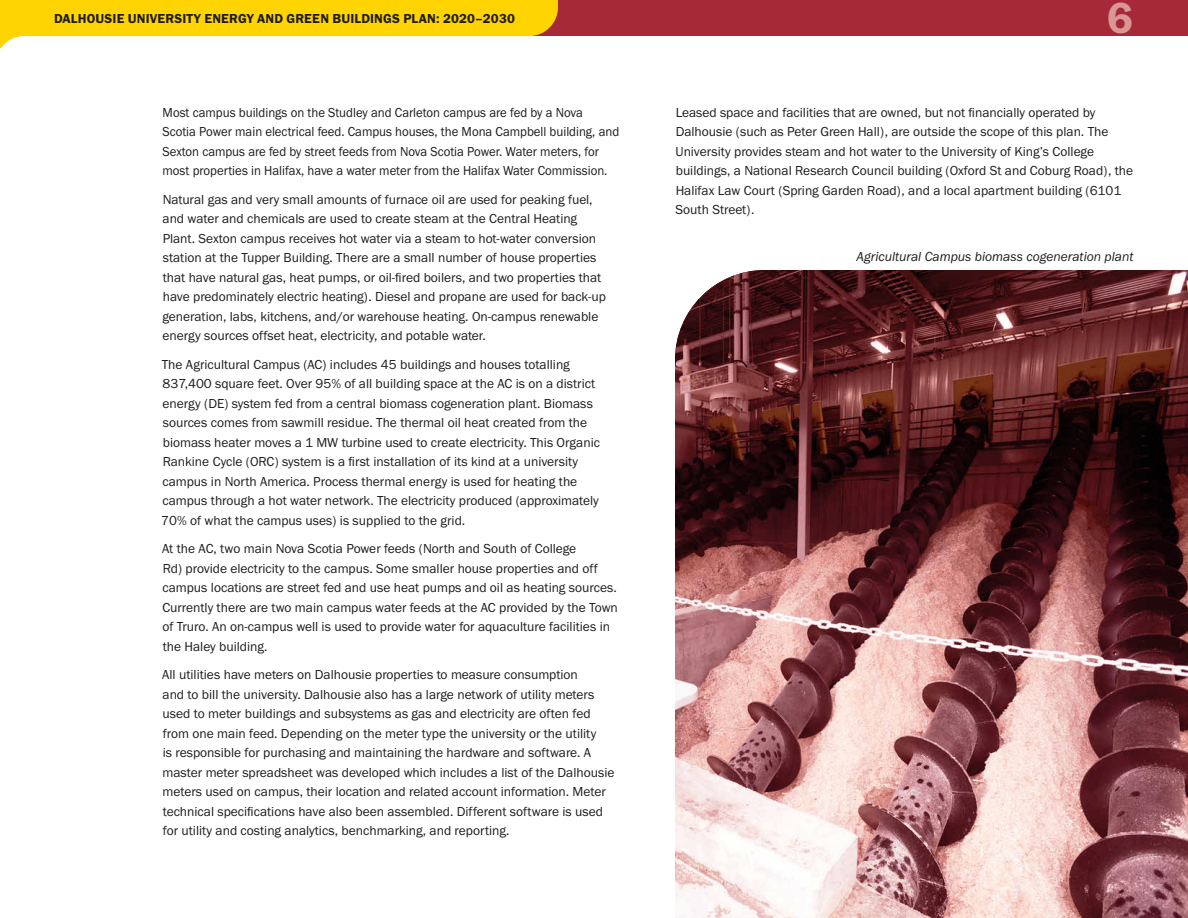
<style>
.page{position:relative;width:1188px;height:918px;background:#fff}
.page>*{position:absolute;margin:0;border:0;box-sizing:border-box;transform-origin:0 0}
.t1{font:45px "Franklin Gothic URW Dem";color:#da9694}
.t2{font:13.5px/19.5px "Franklin Gothic URW Boo";color:#1d1c1a}
.t3{font:13.5px/19.5px "Franklin Gothic URW Boo";color:#1d1c1a;scale:.95 1}
.t4{font:13.5px "Franklin Gothic URW Dem";letter-spacing:.01em;color:#1d1c1a}
.t5{font:13.5px "Franklin Gothic URW Boo Ita";color:#1d1c1a}
</style>
<div class="page">
<div style="left:0;top:0;width:1188px;height:36px;background:#a62937"></div>
<svg style="left:0;top:0;width:558px;height:49px"></svg>
<svg style="left:675px;top:270px;width:513px;height:648px;background:#8b5c5d"></svg>
<p class="t4" style="left:54px;top:10px;width:463px">DALHOUSIE UNIVERSITY ENERGY AND GREEN BUILDINGS PLAN: 2020–2030</p>
<h1 class="t1" style="left:1107px;top:-10px;width:28px">6</h1>
<p class="t3" style="left:163px;top:103px;width:482px">Most campus buildings on the Studley and Carleton campus are fed by a Nova Scotia Power main electrical feed. Campus houses, the Mona Campbell building, and Sexton campus are fed by street feeds from Nova Scotia Power. Water meters, for most properties in Halifax, have a water meter from the Halifax Water Commission.</p>
<p class="t2" style="left:162px;top:190px;width:445px">Natural gas and very small amounts of furnace oil are used for peaking fuel, and water and chemicals are used to create steam at the Central Heating Plant. Sexton campus receives hot water via a steam to hot-water conversion station at the Tupper Building. There are a small number of house properties that have natural gas, heat pumps, or oil-fired boilers, and two properties that have predominately electric heating). Diesel and propane are used for back-up generation, labs, kitchens, and/or warehouse heating. On-campus renewable energy sources offset heat, electricity, and potable water.</p>
<p class="t2" style="left:161px;top:354px;width:440px">The Agricultural Campus (AC) includes 45 buildings and houses totalling 837,400 square feet. Over 95% of all building space at the AC is on a district energy (DE) system fed from a central biomass cogeneration plant. Biomass sources comes from sawmill residue. The thermal oil heat created from the biomass heater moves a 1 MW turbine used to create electricity. This Organic Rankine Cycle (ORC) system is a first installation of its kind at a university campus in North America. Process thermal energy is used for heating the campus through a hot water network. The electricity produced (approximately 70% of what the campus uses) is supplied to the grid.</p>
<p class="t2" style="left:162px;top:539px;width:457px">At the AC, two main Nova Scotia Power feeds (North and South of College<br>Rd) provide electricity to the campus. Some smaller house properties and off campus locations are street fed and use heat pumps and oil as heating sources.<br>Currently there are two main campus water feeds at the AC provided by the Town of Truro. An on-campus well is used to provide water for aquaculture facilities in the Haley building.</p>
<p class="t2" style="left:162px;top:665px;width:454px">All utilities have meters on Dalhousie properties to measure consumption<br>and to bill the university. Dalhousie also has a large network of utility meters used to meter buildings and subsystems as gas and electricity are often fed from one main feed. Depending on the meter type the university or the utility<br>is responsible for purchasing and maintaining the hardware and software. A master meter spreadsheet was developed which includes a list of the Dalhousie meters used on campus, their location and related account information. Meter technical specifications have also been assembled. Different software is used for utility and costing analytics, benchmarking, and reporting.</p>
<p class="t2" style="left:676px;top:102px;width:459px">Leased space and facilities that are owned, but not financially operated by Dalhousie (such as Peter Green Hall), are outside the scope of this plan. The University provides steam and hot water to the University of King’s College buildings, a National Research Council building (Oxford St and Coburg Road), the Halifax Law Court (Spring Garden Road), and a local apartment building (6101<br>South Street).</p>
<p class="t5" style="left:857px;top:248px;width:279px">Agricultural Campus biomass cogeneration plant</p>
</div>
